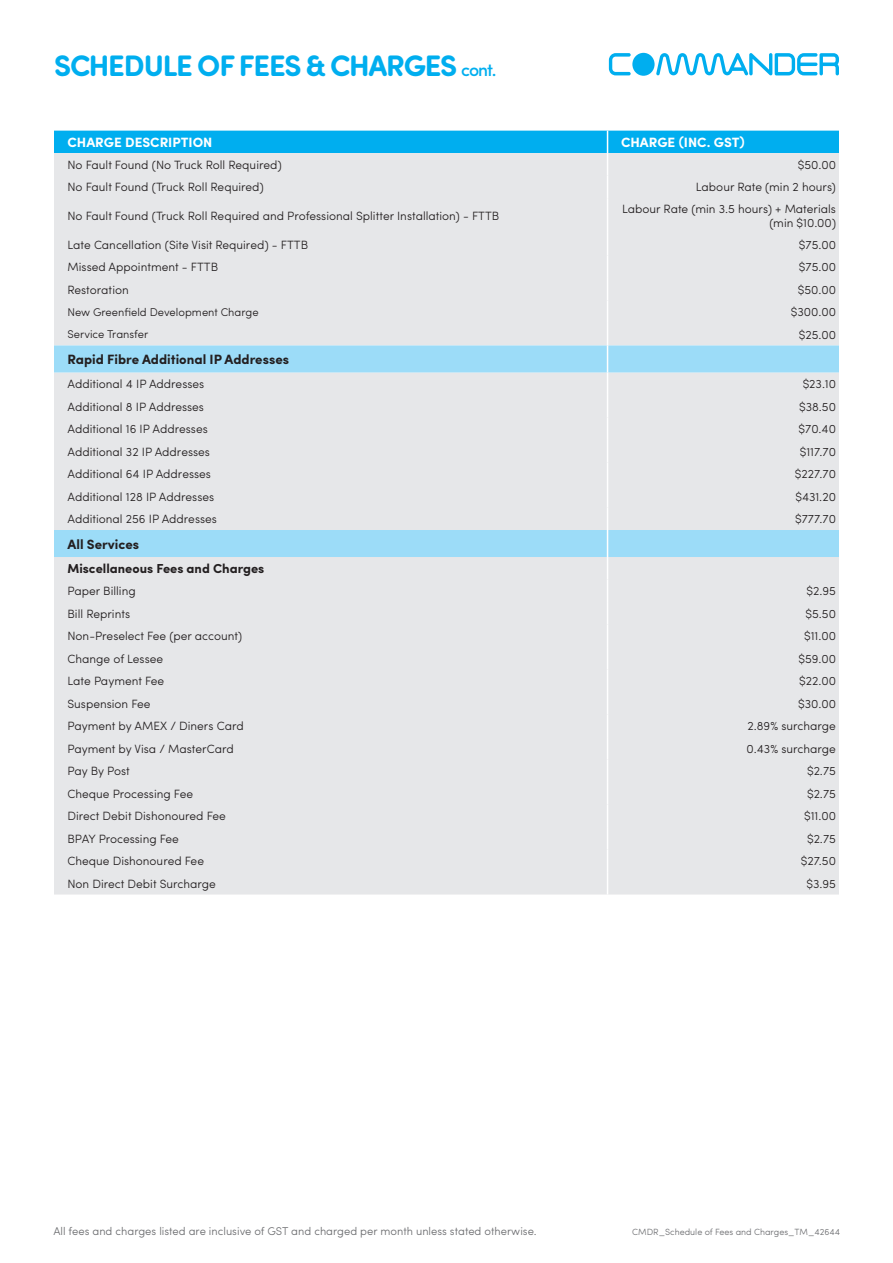
<style>
.page{position:relative;width:893px;height:1263px;background:#fff}
.page>*{position:absolute;margin:0;border:0;box-sizing:border-box;transform-origin:0 0}
.t1{font:700 29.7px "Sofia Pro Soft";letter-spacing:-.04em;color:#00aeef}
.t2{font:700 13.5px "Sofia Pro";color:#231f20}
.t3{font:700 13.5px "Sofia Pro";color:#fff}
.t4{font:700 13.05px "Sofia Pro";color:#231f20}
.t5{font:300 12px/14.4px "Sofia Pro";color:#231f20;text-align:right}
.t6{font:300 11.25px "Sofia Pro";color:#6c6d70}
.t7{font:300 11.25px "Sofia Pro";color:#231f20}
.t8{font:300 9px "Sofia Pro";color:#6c6d70}
.s1{font-family:"Sofia Pro";font-weight:500;font-size:17.7px}
</style>
<div class="page">
<svg style="left:609px;top:53px;width:22px;height:22px"></svg>
<svg style="left:656px;top:53px;width:183px;height:23px"></svg>
<div style="left:632px;top:53px;width:23px;height:23px;background:#00aeef;border-radius:50%"></div>
<div style="left:54px;top:198px;width:785px;height:696px;background:#e6e7e9"></div>
<svg style="left:54px;top:345px;width:785px;height:212px;background:#d3e4ec"></svg>
<svg style="left:54px;top:131px;width:785px;height:67px;background:#9ad4eb"></svg>
<hr style="left:607px;top:198px;width:1px;height:35px;background:#fff">
<svg style="left:607px;top:233px;width:1px;height:661px"></svg>
<h1 class="t1" style="left:54px;top:44px;width:444px">SCHEDULE OF FEES &amp; CHARGES <span class="s1">cont.</span></h1>
<p class="t3" style="left:68px;top:132px;width:146px">CHARGE DESCRIPTION</p>
<p class="t3" style="left:621px;top:132px;width:125px">CHARGE (INC. GST)</p>
<p class="t5" style="left:68px;top:157px;width:216px">No Fault Found (No Truck Roll Required)</p>
<p class="t5" style="left:798px;top:157px;width:40px">$50.00</p>
<p class="t5" style="left:68px;top:179px;width:198px">No Fault Found (Truck Roll Required)</p>
<p class="t5" style="left:696px;top:179px;width:142px">Labour Rate (min 2 hours)</p>
<p class="t5" style="left:68px;top:208px;width:433px">No Fault Found (Truck Roll Required and Professional Splitter Installation) - FTTB</p>
<p class="t5" style="left:622px;top:201px;width:215px">Labour Rate (min 3.5 hours) + Materials (min $10.00)</p>
<p class="t5" style="left:67px;top:237px;width:242px">Late Cancellation (Site Visit Required) - FTTB</p>
<p class="t5" style="left:799px;top:237px;width:39px">$75.00</p>
<p class="t5" style="left:67px;top:259px;width:152px">Missed Appointment - FTTB</p>
<p class="t5" style="left:799px;top:259px;width:39px">$75.00</p>
<p class="t5" style="left:67px;top:282px;width:63px">Restoration</p>
<p class="t5" style="left:798px;top:282px;width:40px">$50.00</p>
<p class="t7" style="left:68px;top:304px;width:193px">New Greenfield Development Charge</p>
<p class="t5" style="left:791px;top:304px;width:47px">$300.00</p>
<p class="t7" style="left:68px;top:326px;width:82px">Service Transfer</p>
<p class="t5" style="left:799px;top:327px;width:39px">$25.00</p>
<p class="t2" style="left:68px;top:349px;width:223px">Rapid Fibre Additional IP Addresses</p>
<p class="t5" style="left:68px;top:376px;width:138px">Additional 4 IP Addresses</p>
<p class="t5" style="left:803px;top:376px;width:35px">$23.10</p>
<p class="t5" style="left:68px;top:399px;width:138px">Additional 8 IP Addresses</p>
<p class="t5" style="left:799px;top:399px;width:38px">$38.50</p>
<p class="t5" style="left:68px;top:421px;width:142px">Additional 16 IP Addresses</p>
<p class="t5" style="left:798px;top:421px;width:39px">$70.40</p>
<p class="t5" style="left:68px;top:444px;width:144px">Additional 32 IP Addresses</p>
<p class="t5" style="left:800px;top:444px;width:38px">$117.70</p>
<p class="t5" style="left:68px;top:466px;width:145px">Additional 64 IP Addresses</p>
<p class="t5" style="left:795px;top:466px;width:43px">$227.70</p>
<p class="t5" style="left:68px;top:489px;width:148px">Additional 128 IP Addresses</p>
<p class="t5" style="left:795px;top:489px;width:42px">$431.20</p>
<p class="t5" style="left:68px;top:511px;width:151px">Additional 256 IP Addresses</p>
<p class="t5" style="left:795px;top:511px;width:42px">$777.70</p>
<p class="t2" style="left:68px;top:533px;width:73px">All Services</p>
<p class="t4" style="left:68px;top:559px;width:198px">Miscellaneous Fees and Charges</p>
<p class="t5" style="left:68px;top:583px;width:70px">Paper Billing</p>
<p class="t5" style="left:806px;top:583px;width:31px">$2.95</p>
<p class="t5" style="left:68px;top:606px;width:64px">Bill Reprints</p>
<p class="t5" style="left:805px;top:606px;width:32px">$5.50</p>
<p class="t5" style="left:68px;top:628px;width:176px">Non-Preselect Fee (per account)</p>
<p class="t5" style="left:804px;top:628px;width:33px">$11.00</p>
<p class="t5" style="left:68px;top:651px;width:97px">Change of Lessee</p>
<p class="t5" style="left:798px;top:651px;width:39px">$59.00</p>
<p class="t5" style="left:68px;top:673px;width:98px">Late Payment Fee</p>
<p class="t5" style="left:799px;top:673px;width:38px">$22.00</p>
<p class="t5" style="left:68px;top:696px;width:85px">Suspension Fee</p>
<p class="t5" style="left:798px;top:696px;width:39px">$30.00</p>
<p class="t5" style="left:68px;top:718px;width:178px">Payment by AMEX / Diners Card</p>
<p class="t5" style="left:747px;top:718px;width:90px">2.89% surcharge</p>
<p class="t5" style="left:68px;top:741px;width:168px">Payment by Visa / MasterCard</p>
<p class="t5" style="left:747px;top:741px;width:91px">0.43% surcharge</p>
<p class="t5" style="left:68px;top:763px;width:64px">Pay By Post</p>
<p class="t5" style="left:807px;top:763px;width:30px">$2.75</p>
<p class="t5" style="left:68px;top:786px;width:127px">Cheque Processing Fee</p>
<p class="t5" style="left:807px;top:786px;width:30px">$2.75</p>
<p class="t5" style="left:68px;top:808px;width:160px">Direct Debit Dishonoured Fee</p>
<p class="t5" style="left:804px;top:808px;width:33px">$11.00</p>
<p class="t5" style="left:68px;top:831px;width:113px">BPAY Processing Fee</p>
<p class="t5" style="left:807px;top:831px;width:30px">$2.75</p>
<p class="t5" style="left:68px;top:853px;width:138px">Cheque Dishonoured Fee</p>
<p class="t5" style="left:801px;top:853px;width:37px">$27.50</p>
<p class="t5" style="left:68px;top:876px;width:150px">Non Direct Debit Surcharge</p>
<p class="t5" style="left:806px;top:876px;width:31px">$3.95</p>
<p class="t6" style="left:53px;top:1223px;width:485px">All fees and charges listed are inclusive of GST and charged per month unless stated otherwise.</p>
<p class="t8" style="left:632px;top:1225px;width:209px">CMDR_Schedule of Fees and Charges_TM_42644</p>
</div>
